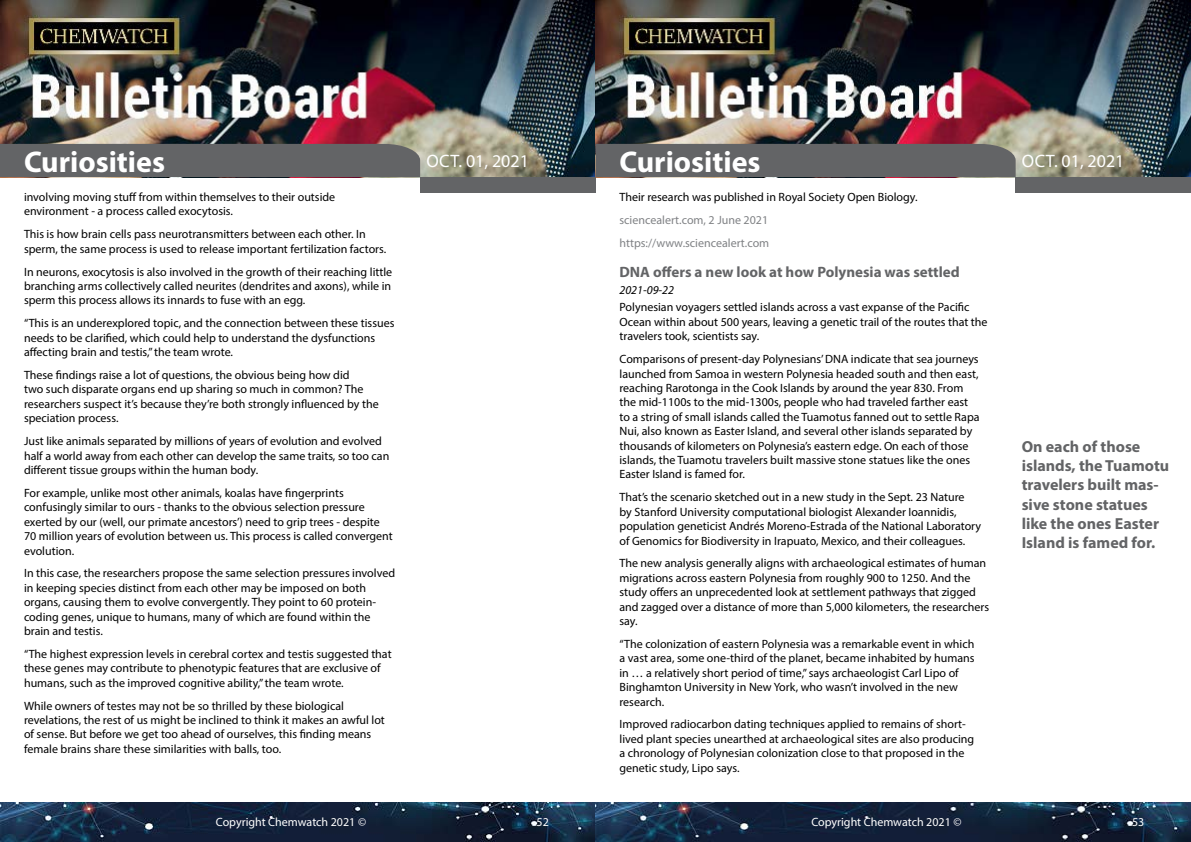
<style>
.page{position:relative;width:1191px;height:842px;background:#fff}
.page>*{position:absolute;margin:0;border:0;box-sizing:border-box;transform-origin:0 0}
.t1{font:700 30px "Myriad Pro";color:#fff}
.t2{font:18px "Myriad Pro";color:#fff}
.t3{font:700 16px/19.2px "Myriad Pro";color:#636466}
.t4{font:700 15px "Myriad Pro";color:#636466}
.t5{font:12px/14.4px "Myriad Pro";color:#000}
.t6{font:12px/22.9px "Myriad Pro";color:#808285}
.t7{font:12px "Myriad Pro";color:#fff}
.t8{font:italic 12px "Myriad Pro";color:#000}
</style>
<div class="page">
<img style="left:0;top:0;width:1191px;height:177px">
<div style="left:420px;top:177px;width:175px;height:15px;background:#636466"></div>
<div style="left:1015px;top:177px;width:176px;height:15px;background:#636466"></div>
<div style="left:0;top:144px;width:420px;height:33px;background:#636466"></div>
<div style="left:595px;top:144px;width:420px;height:33px;background:#636466"></div>
<img style="left:0;top:802px;width:1191px;height:40px">
<h1 class="t1" style="left:24px;top:142px;width:142px">Curiosities</h1>
<h1 class="t1" style="left:619px;top:142px;width:142px">Curiosities</h1>
<p class="t5" style="left:619px;top:190px;width:299px">Their research was published in Royal Society Open Biology.</p>
<p class="t6" style="left:619px;top:208px;width:151px">sciencealert.com, 2 June 2021 https://www.sciencealert.com</p>
<p class="t4" style="left:619px;top:262px;width:342px">DNA offers a new look at how Polynesia was settled</p>
<p class="t8" style="left:619px;top:283px;width:56px">2021-09-22</p>
<p class="t5" style="left:619px;top:300px;width:369px">Polynesian voyagers settled islands across a vast expanse of the Pacific<br>Ocean within about 500 years, leaving a genetic trail of the routes that the travelers took, scientists say.</p>
<p class="t5" style="left:619px;top:352px;width:361px">Comparisons of present-day Polynesians’ DNA indicate that sea journeys launched from Samoa in western Polynesia headed south and then east, reaching Rarotonga in the Cook Islands by around the year 830. From the mid-1100s to the mid-1300s, people who had traveled farther east to a string of small islands called the Tuamotus fanned out to settle Rapa Nui, also known as Easter Island, and several other islands separated by thousands of kilometers on Polynesia’s eastern edge. On each of those islands, the Tuamotu travelers built massive stone statues like the ones Easter Island is famed for.</p>
<p class="t5" style="left:619px;top:490px;width:363px">That’s the scenario sketched out in a new study in the Sept. 23 Nature<br>by Stanford University computational biologist Alexander Ioannidis, population geneticist Andrés Moreno-Estrada of the National Laboratory of Genomics for Biodiversity in Irapuato, Mexico, and their colleagues.</p>
<p class="t5" style="left:619px;top:556px;width:371px">The new analysis generally aligns with archaeological estimates of human migrations across eastern Polynesia from roughly 900 to 1250. And the study offers an unprecedented look at settlement pathways that zigged and zagged over a distance of more than 5,000 kilometers, the researchers say.</p>
<p class="t5" style="left:619px;top:636px;width:356px">“The colonization of eastern Polynesia was a remarkable event in which a vast area, some one-third of the planet, became inhabited by humans in … a relatively short period of time,” says archaeologist Carl Lipo of Binghamton University in New York, who wasn’t involved in the new research.</p>
<p class="t5" style="left:619px;top:717px;width:356px">Improved radiocarbon dating techniques applied to remains of short&shy;lived plant species unearthed at archaeological sites are also producing a chronology of Polynesian colonization close to that proposed in the genetic study, Lipo says.</p>
<h2 class="t2" style="left:426px;top:149px;width:104px">Oct. 01, 2021</h2>
<h2 class="t2" style="left:1022px;top:149px;width:104px">Oct. 01, 2021</h2>
<p class="t5" style="left:24px;top:190px;width:313px">involving moving stuff from within themselves to their outside environment - a process called exocytosis.</p>
<p class="t5" style="left:24px;top:227px;width:364px">This is how brain cells pass neurotransmitters between each other. In sperm, the same process is used to release important fertilization factors.</p>
<p class="t5" style="left:24px;top:264px;width:370px;text-align:justify">In neurons, exocytosis is also involved in the growth of their reaching little branching arms collectively called neurites (dendrites and axons), while in sperm this process allows its innards to fuse with an egg.</p>
<p class="t5" style="left:24px;top:316px;width:372px">“This is an underexplored topic, and the connection between these tissues needs to be clarified, which could help to understand the dysfunctions affecting brain and testis,” the team wrote.</p>
<p class="t5" style="left:24px;top:368px;width:356px">These findings raise a lot of questions, the obvious being how did<br>two such disparate organs end up sharing so much in common? The researchers suspect it’s because they’re both strongly influenced by the speciation process.</p>
<p class="t5" style="left:24px;top:434px;width:367px">Just like animals separated by millions of years of evolution and evolved half a world away from each other can develop the same traits, so too can different tissue groups within the human body.</p>
<p class="t5" style="left:24px;top:485px;width:370px">For example, unlike most other animals, koalas have fingerprints confusingly similar to ours - thanks to the obvious selection pressure exerted by our (well, our primate ancestors’) need to grip trees - despite 70 million years of evolution between us. This process is called convergent evolution.</p>
<p class="t5" style="left:24px;top:566px;width:372px">In this case, the researchers propose the same selection pressures involved in keeping species distinct from each other may be imposed on both organs, causing them to evolve convergently. They point to 60 protein&shy;coding genes, unique to humans, many of which are found within the brain and testis.</p>
<p class="t5" style="left:24px;top:646px;width:369px">“The highest expression levels in cerebral cortex and testis suggested that these genes may contribute to phenotypic features that are exclusive of humans, such as the improved cognitive ability,” the team wrote.</p>
<p class="t5" style="left:24px;top:698px;width:362px">While owners of testes may not be so thrilled by these biological revelations, the rest of us might be inclined to think it makes an awful lot of sense. But before we get too ahead of ourselves, this finding means female brains share these similarities with balls, too.</p>
<h3 class="t3" style="left:1021px;top:436px;width:149px">On each of those islands, the Tuamotu travelers built mas&shy;sive stone statues like the ones Easter<br>Island is famed for.</h3>
<p class="t7" style="left:216px;top:815px;width:152px">Copyright Chemwatch 2021 ©</p>
<p class="t7" style="left:536px;top:815px;width:14px">52</p>
<p class="t7" style="left:811px;top:815px;width:152px">Copyright Chemwatch 2021 ©</p>
<p class="t7" style="left:1132px;top:815px;width:14px">53</p>
</div>
